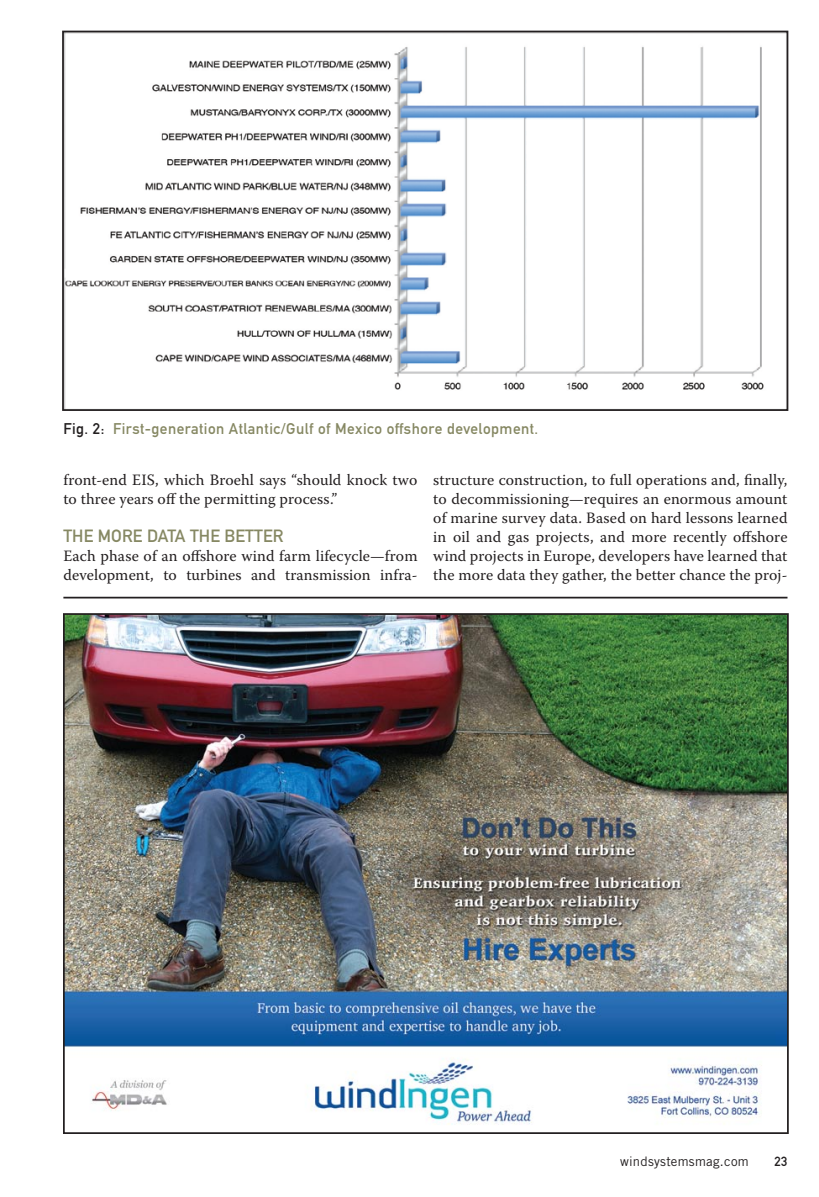
<style>
.page{position:relative;width:819px;height:1197px;background:#fff}
.page>*{position:absolute;margin:0;border:0;box-sizing:border-box;transform-origin:0 0}
.t1{font:17.5px "DIN Mittelschrift Alternate";letter-spacing:.005em;color:#868863}
.t2{font:15.75px/18.9px "Warnock Pro";letter-spacing:.005em;color:#231f20}
.t3{font:15.4px "DIN Mittelschrift Alternate";letter-spacing:.03em;color:#868863}
.t4{font:13.12px "Trade Gothic";letter-spacing:.02em;color:#231f20}
.t5{font:13.12px "DIN Mittelschrift Alternate";color:#231f20}
.s1{color:#231f20}
</style>
<div class="page">
<img style="left:65px;top:34px;width:699px;height:374px">
<div style="left:62px;top:31px;width:726px;height:380px;border:2px solid #231f20"></div>
<hr style="left:63px;top:597px;width:725px;height:1px;background:#231f20">
<img style="left:66px;top:616px;width:720px;height:509px">
<p class="t3" style="left:63px;top:419px;width:476px"><span class="s1">Fig. 2:</span> First-generation Atlantic/Gulf of Mexico offshore development.</p>
<p class="t2" style="left:63px;top:470px;width:356px">front-end EIS, which Broehl says “should knock two to three years off the permitting process.”</p>
<p class="t1" style="left:63px;top:525px;width:222px">The Mo re Data the Better</p>
<p class="t2" style="left:63px;top:546px;width:356px">Each phase of an offshore wind farm lifecycle—from development, to turbines and transmission infra-</p>
<p class="t2" style="left:433px;top:470px;width:356px;text-align:justify">structure construction, to full operations and, finally, to decommissioning—requires an enormous amount of marine survey data. Based on hard lessons learned in oil and gas projects, and more recently offshore wind projects in Europe, developers have learned that the more data they gather, the better chance the proj-</p>
<p class="t4" style="left:620px;top:1153px;width:130px">windsystemsmag.com</p>
<p class="t5" style="left:775px;top:1153px;width:14px">23</p>
</div>
